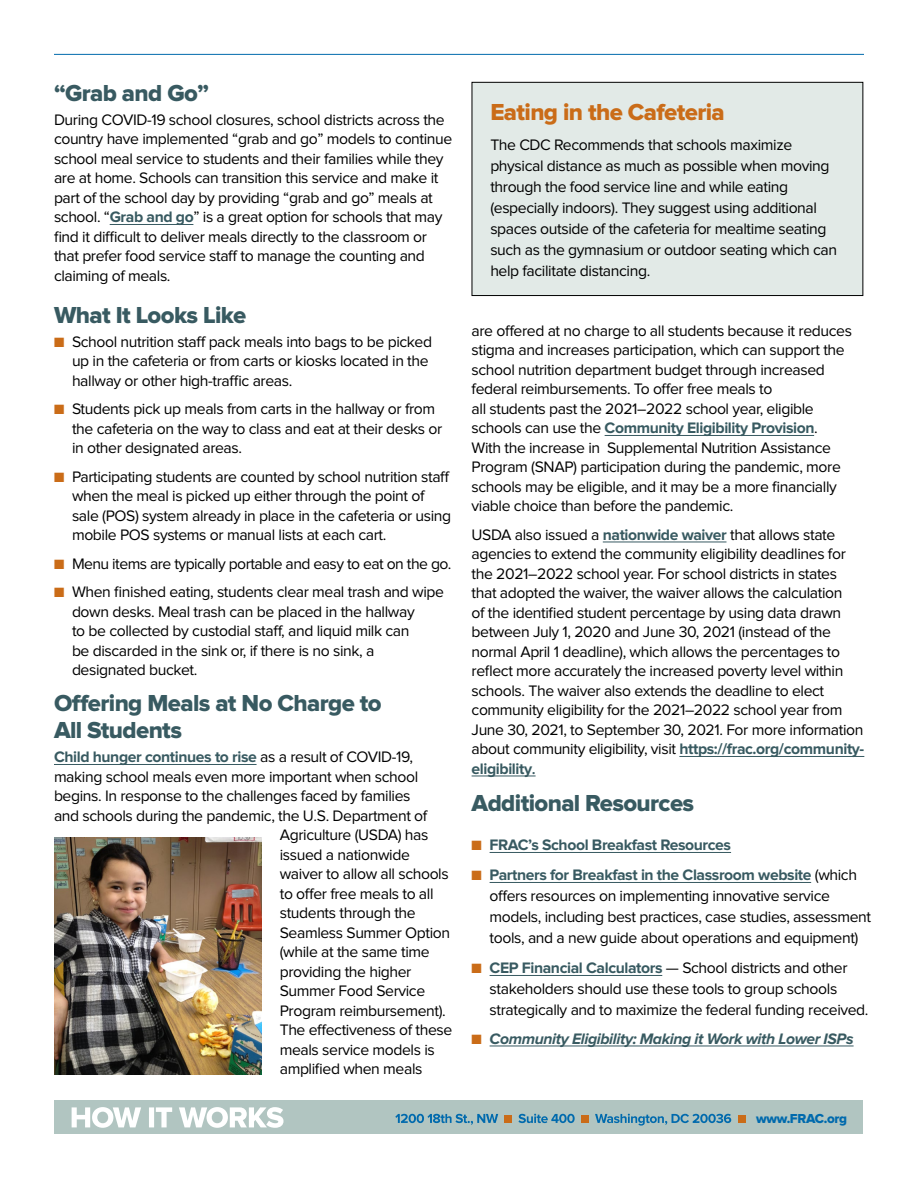
<style>
.page{position:relative;width:918px;height:1188px;background:#fff}
.page>*{position:absolute;margin:0;border:0;box-sizing:border-box;transform-origin:0 0}
.t1{font:24px/27px "Proxima Nova Extrabld";letter-spacing:-.025em;color:#385a61}
.t2{font:24px "Proxima Nova Extrabld";letter-spacing:-.025em;color:#ca6c18}
.t3{font:15.75px/19.5px "Proxima Nova";letter-spacing:-.025em;color:#000}
.t4{font:700 15.75px "Proxima Nova";letter-spacing:-.025em;color:#385a61}
.t5{font:italic 700 15.75px "Proxima Nova";letter-spacing:-.025em;color:#385a61}
.t6{font:13.5px "Proxima Nova Extrabld";letter-spacing:-.025em;color:#006aad}
.s1{font-weight:700;color:#385a61}
.s2{color:#ca6c18}
.s3{font-weight:400;color:#000}
.s4{font-weight:600;color:#385a61}
</style>
<div class="page">
<div style="left:55px;top:1101px;width:808px;height:33px;background:#b1c5c1"></div>
<svg style="left:72px;top:1107px;width:212px;height:21px"></svg>
<hr style="left:110px;top:224px;width:83px;height:1px;background:#385a61">
<hr style="left:54px;top:764px;width:203px;height:1px;background:#385a61">
<hr style="left:605px;top:435px;width:209px;height:1px;background:#385a61">
<hr style="left:603px;top:542px;width:123px;height:1px;background:#385a61">
<hr style="left:679px;top:756px;width:185px;height:1px;background:#385a61">
<hr style="left:472px;top:776px;width:64px;height:1px;background:#385a61">
<hr style="left:490px;top:852px;width:241px;height:1px;background:#385a61">
<hr style="left:490px;top:882px;width:321px;height:1px;background:#385a61">
<hr style="left:490px;top:975px;width:172px;height:1px;background:#385a61">
<hr style="left:490px;top:1046px;width:364px;height:1px;background:#385a61">
<hr style="left:54px;top:54px;width:810px;height:1px;background:#006aad">
<div style="left:738px;top:1116px;width:7px;height:7px;background:#ca6c18"></div>
<svg style="left:595px;top:1114px;width:136px;height:12px"></svg>
<div style="left:581px;top:1116px;width:8px;height:7px;background:#ca6c18"></div>
<svg style="left:518px;top:1114px;width:57px;height:9px"></svg>
<div style="left:505px;top:1116px;width:7px;height:7px;background:#ca6c18"></div>
<svg style="left:395px;top:1114px;width:103px;height:11px"></svg>
<img style="left:55px;top:838px;width:207px;height:236px">
<div style="left:472px;top:82px;width:391px;height:214px;background:#e2eae7"></div>
<div style="left:472px;top:82px;width:391px;height:214px;border:1px solid #000"></div>
<h1 class="t1" style="left:54px;top:80px;width:156px">“Grab and Go”</h1>
<p class="t3" style="left:54px;top:111px;width:400px">During COVID-19 school closures, school districts across the country have implemented “grab and go” models to continue school meal service to students and their families while they are at home. Schools can transition this service and make it part of the school day by providing “grab and go” meals at school. “<span class="s1">Grab and go</span>” is a great option for schools that may find it difficult to deliver meals directly to the classroom or that prefer food service staff to manage the counting and claiming of meals.</p>
<h1 class="t1" style="left:54px;top:302px;width:194px">What It Looks Like</h1>
<p class="t3" style="left:72px;top:333px;width:362px;text-indent:-18px"><span class="s2">■</span> School nutrition staff pack meals into bags to be picked up in the cafeteria or from carts or kiosks located in the hallway or other high-traffic areas.</p>
<p class="t3" style="left:72px;top:400px;width:372px;text-indent:-18px"><span class="s2">■</span> Students pick up meals from carts in the hallway or from the cafeteria on the way to class and eat at their desks or in other designated areas.</p>
<p class="t3" style="left:72px;top:468px;width:381px;text-indent:-18px"><span class="s2">■</span> Participating students are counted by school nutrition staff when the meal is picked up either through the point of sale (POS) system already in place in the cafeteria or using mobile POS systems or manual lists at each cart.</p>
<p class="t3" style="left:54px;top:555px;width:399px"><span class="s2">■</span> Menu items are typically portable and easy to eat on the go.</p>
<p class="t3" style="left:72px;top:583px;width:374px;text-indent:-18px"><span class="s2">■</span> When finished eating, students clear meal trash and wipe down desks. Meal trash can be placed in the hallway<br>to be collected by custodial staff, and liquid milk can<br>be discarded in the sink or, if there is no sink, a designated bucket.</p>
<h1 class="t1" style="left:54px;top:691px;width:329px">Offering Meals at No Charge to<br>All Students</h1>
<p class="t4" style="left:54px;top:750px;width:361px">Child hunger continues to rise <span class="s3">as a result of COVID-19,</span></p>
<p class="t3" style="left:54px;top:768px;width:366px">making school meals even more important when school</p>
<p class="t3" style="left:54px;top:787px;width:358px">begins. In response to the challenges faced by families</p>
<p class="t3" style="left:54px;top:807px;width:375px">and schools during the pandemic, the U.S. Department of</p>
<p class="t3" style="left:280px;top:826px;width:150px">Agriculture (USDA) has</p>
<p class="t3" style="left:280px;top:846px;width:132px">issued a nationwide</p>
<p class="t3" style="left:280px;top:865px;width:171px">waiver to allow all schools</p>
<p class="t3" style="left:280px;top:885px;width:155px">to offer free meals to all</p>
<p class="t3" style="left:280px;top:904px;width:138px">students through the</p>
<p class="t3" style="left:280px;top:924px;width:172px">Seamless Summer Option</p>
<p class="t3" style="left:280px;top:943px;width:151px">(while at the same time</p>
<p class="t3" style="left:280px;top:963px;width:133px">providing the higher</p>
<p class="t3" style="left:280px;top:982px;width:147px">Summer Food Service</p>
<p class="t3" style="left:280px;top:1002px;width:168px">Program reimbursement).</p>
<p class="t3" style="left:280px;top:1021px;width:174px">The effectiveness of these</p>
<p class="t3" style="left:280px;top:1041px;width:157px">meals service models is</p>
<p class="t3" style="left:280px;top:1060px;width:144px">amplified when meals</p>
<h1 class="t2" style="left:490px;top:101px;width:236px">Eating in the Cafeteria</h1>
<p class="t3" style="left:490px;top:135px;width:348px;line-height:21px">The CDC Recommends that schools maximize physical distance as much as possible when moving through the food service line and while eating (especially indoors). They suggest using additional spaces outside of the cafeteria for mealtime seating such as the gymnasium or outdoor seating which can help facilitate distancing.</p>
<p class="t3" style="left:472px;top:322px;width:382px">are offered at no charge to all students because it reduces stigma and increases participation, which can support the school nutrition department budget through increased federal reimbursements. To offer free meals to<br>all students past the 2021–2022 school year, eligible schools can use the <span class="s1">Community Eligibility Provision</span>.<br>With the increase in Supplemental Nutrition Assistance Program (SNAP) participation during the pandemic, more schools may be eligible, and it may be a more financially viable choice than before the pandemic.</p>
<p class="t3" style="left:472px;top:526px;width:394px">USDA also issued a <span class="s1">nationwide waiver</span> that allows state agencies to extend the community eligibility deadlines for the 2021–2022 school year. For school districts in states that adopted the waiver, the waiver allows the calculation<br>of the identified student percentage by using data drawn between July 1, 2020 and June 30, 2021 (instead of the normal April 1 deadline), which allows the percentages to reflect more accurately the increased poverty level within schools. The waiver also extends the deadline to elect community eligibility for the 2021–2022 school year from June 30, 2021, to September 30, 2021. For more information about community eligibility, visit <span class="s1">https://frac.org/community&shy;eligibility</span><span class="s4">.</span></p>
<h1 class="t1" style="left:472px;top:791px;width:224px">Additional Resources</h1>
<p class="t4" style="left:472px;top:838px;width:261px"><span class="s2">■</span> FRAC’s School Breakfast Resources</p>
<p class="t3" style="left:490px;top:865px;width:383px;line-height:21px;text-indent:-18px"><span class="s2">■</span> <span class="s1">Partners for Breakfast in the Classroom website</span> (which offers resources on implementing innovative service models, including best practices, case studies, assessment tools, and a new guide about operations and equipment)</p>
<p class="t3" style="left:490px;top:958px;width:381px;line-height:21px;text-indent:-18px"><span class="s2">■</span> <span class="s1">CEP Financial Calculators</span> — School districts and other stakeholders should use these tools to group schools strategically and to maximize the federal funding received.</p>
<p class="t5" style="left:472px;top:1031px;width:384px"><span class="s2">■</span> Community Eligibility: Making it Work with Lower ISPs</p>
<p class="t6" style="left:756px;top:1113px;width:92px">www.FRAC.org</p>
</div>
